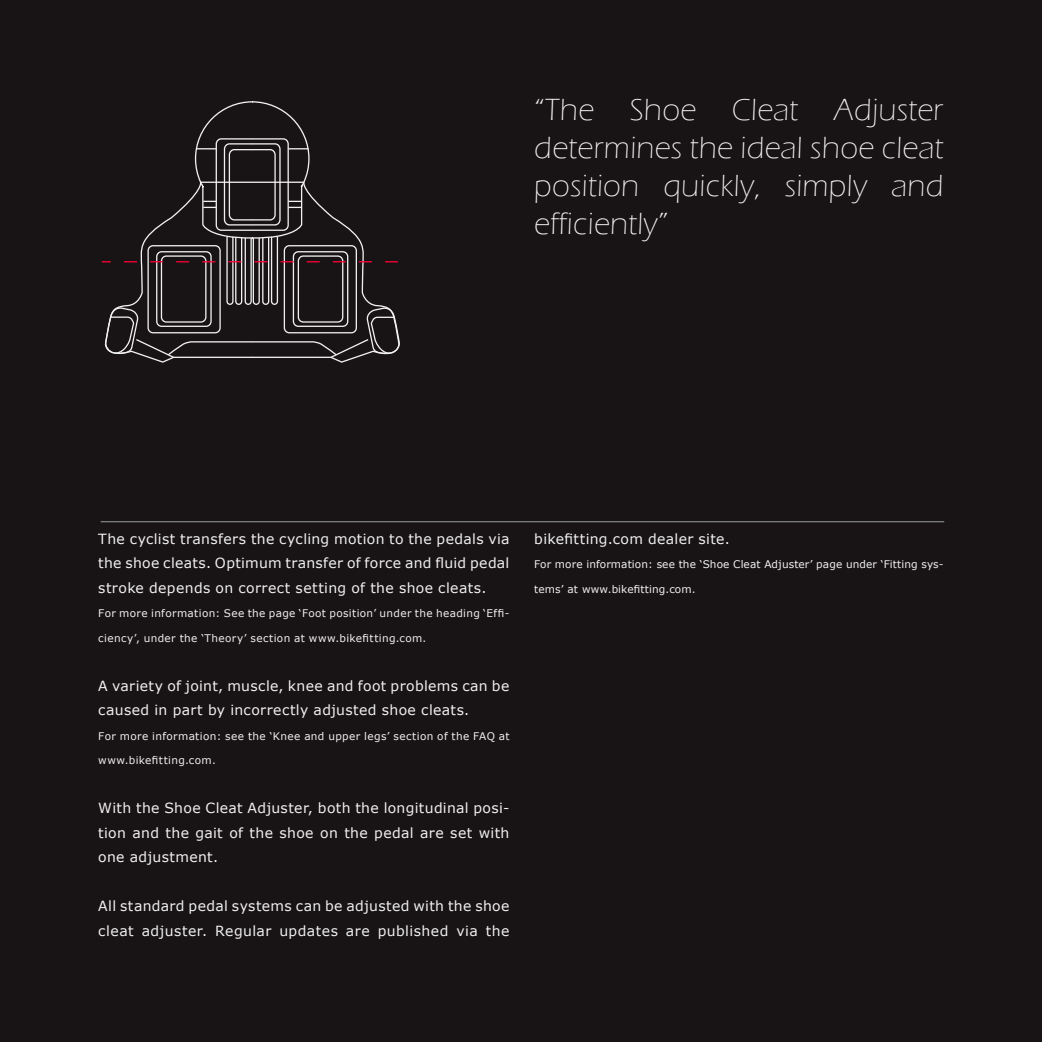
<style>
.page{position:relative;width:1042px;height:1042px;background:#181314}
.page>*{position:absolute;margin:0;border:0;box-sizing:border-box;transform-origin:0 0}
.t1{font:300 31.5px/37.8px "Eras ITC";letter-spacing:.01em;color:#f0f0f0;text-align:justify}
.Plain_Text{font:14px/24.5px "Verdana";letter-spacing:.025em;color:#f0f0f0;text-align:justify}
.Plain_Text-2{font:10.5px "Verdana";letter-spacing:.03em;color:#f0f0f0}
.Plain_Text-3{font:10.5px "Verdana";letter-spacing:.01em;color:#f0f0f0}
</style>
<div class="page">
<hr style="left:101px;top:521px;width:843px;height:1px;background:#9b9ea0">
<svg style="left:101px;top:101px;width:299px;height:258px"></svg>
<p class="t1" style="left:534px;top:91px;width:411px">“The Shoe Cleat Adjuster determines the ideal shoe cleat position quickly, simply and efficiently”</p>
<p class="Plain_Text" style="left:98px;top:526px;width:413px">The cyclist transfers the cycling motion to the pedals via the shoe cleats. Optimum transfer of force and fluid pedal stroke depends on correct setting of the shoe cleats.</p>
<p class="Plain_Text-2" style="left:98px;top:607px;width:413px">For more information: See the page ‘Foot position’ under the heading ‘Effi-</p>
<p class="Plain_Text-2" style="left:98px;top:631px;width:330px">ciency’, under the ‘Theory’ section at www.bikefitting.com.</p>
<p class="Plain_Text" style="left:98px;top:673px;width:413px">A variety of joint, muscle, knee and foot problems can be caused in part by incorrectly adjusted shoe cleats.</p>
<p class="Plain_Text-2" style="left:98px;top:729px;width:413px">For more information: see the ‘Knee and upper legs’ section of the FAQ at</p>
<p class="Plain_Text-2" style="left:98px;top:754px;width:119px">www.bikefitting.com.</p>
<p class="Plain_Text" style="left:98px;top:795px;width:413px">With the Shoe Cleat Adjuster, both the longitudinal posi&shy;tion and the gait of the shoe on the pedal are set with one adjustment.</p>
<p class="Plain_Text" style="left:98px;top:893px;width:413px">All standard pedal systems can be adjusted with the shoe cleat adjuster. Regular updates are published via the</p>
<p class="Plain_Text" style="left:534px;top:526px;width:197px">bikefitting.com dealer site.</p>
<p class="Plain_Text-3" style="left:534px;top:558px;width:411px">For more information: see the ‘Shoe Cleat Adjuster’ page under ‘Fitting sys-</p>
<p class="Plain_Text-3" style="left:534px;top:582px;width:163px">tems’ at www.bikefitting.com.</p>
</div>
